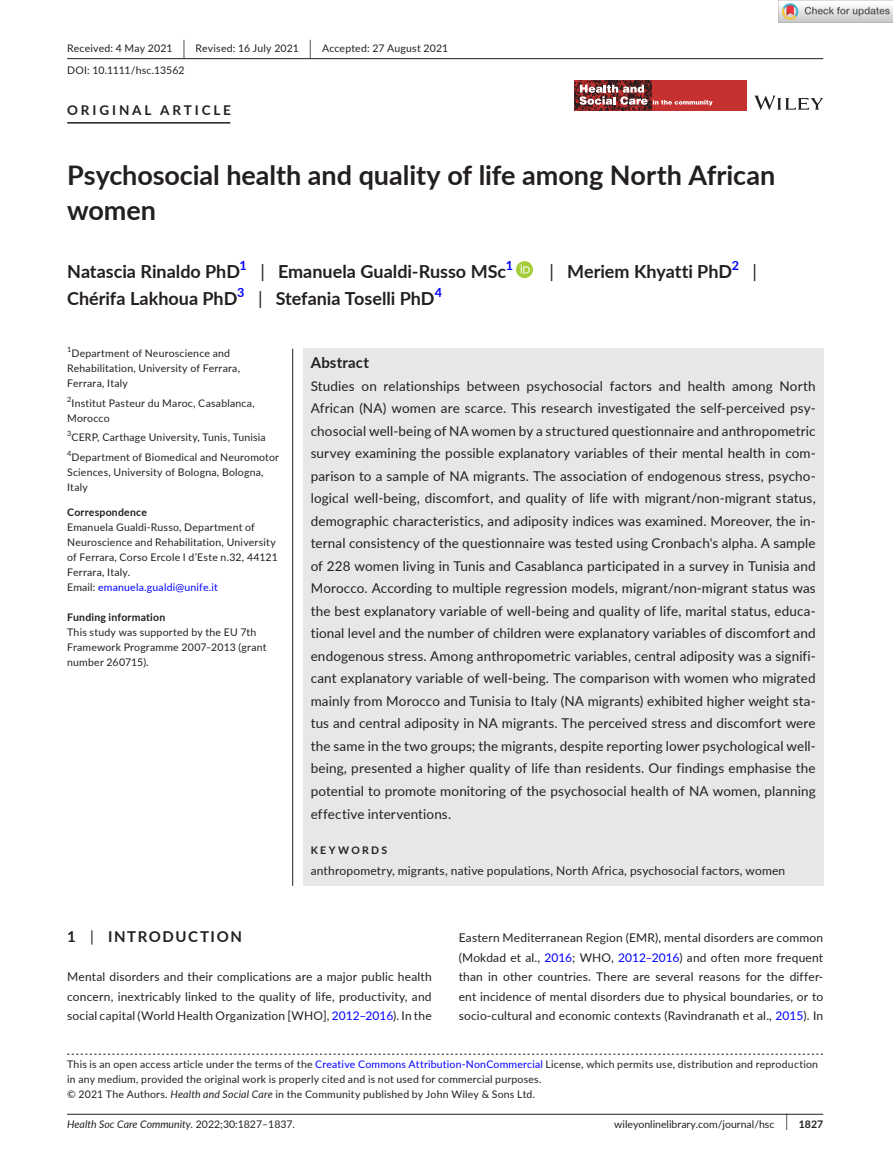
<style>
.page{position:relative;width:893px;height:1174px;background:#fff}
.page>*{position:absolute;margin:0;border:0;box-sizing:border-box;transform-origin:0 0}
.t1{font:700 27px/34.5px "Lato";color:#231f20}
.t2{font:700 18px "Lato";color:#231f20}
.t3{font:18px "Lato";color:#231f20}
.t4{font:700 15px "Lato";letter-spacing:.1em;color:#231f20}
.t5{font:700 15px "Lato";letter-spacing:.015em;color:#231f20}
.t6{font:13.5px/22.5px "Lato";letter-spacing:.01em;color:#231f20;text-align:justify}
.t7{font:700 13.5px "Lato";letter-spacing:.215em;color:#231f20}
.t8{font:700 12.6px "Lato";color:#00f}
.t9{font:12px/19.5px "Lato";letter-spacing:.015em;color:#231f20;text-align:justify}
.t10{font:10.5px/15px "Lato";letter-spacing:.02em;color:#231f20}
.t11{font:italic 10.5px "Lato";color:#231f20}
.t12{font:10.5px "Lato";color:#231f20}
.t13{font:700 10.5px "Lato";letter-spacing:.02em;color:#231f20}
.t14{font:700 10.5px "Lato";letter-spacing:.22em;color:#231f20}
.t15{font:7.35px "Lato";color:#231f20}
.s1{font-size:19.65px}
.s2{font-weight:400}
.s3{color:#00f}
.s4{font-style:italic}
.s5{font-style:normal}
.s6{font-size:17.4px}
.s7{font-weight:700}
</style>
<div class="page">
<hr style="left:67px;top:1113px;width:756px;height:1px;background:#231f20">
<svg style="left:754px;top:96px;width:69px;height:14px"></svg>
<img style="left:574px;top:80px;width:173px;height:30px">
<svg style="left:579px;top:85px;width:134px;height:21px"></svg>
<hr style="left:67px;top:58px;width:756px;height:1px;background:#231f20">
<hr style="left:67px;top:122px;width:163px;height:2px;background:#231f20">
<svg style="left:516px;top:261px;width:17px;height:17px"></svg>
<svg style="left:521px;top:264px;width:9px;height:9px"></svg>
<svg style="left:67px;top:1053px;width:756px;height:1px"></svg>
<div style="left:303px;top:349px;width:520px;height:536px;background:#e6e7e9"></div>
<hr style="left:292px;top:349px;width:1px;height:536px;background:#231f20">
<img style="left:779px;top:0;width:114px;height:23px">
<p class="t10" style="left:67px;top:37px;width:383px;line-height:21.8px">Received: 4 May 2021 <span class="s1">|</span> Revised: 16 July 2021 <span class="s1">|</span> Accepted: 27 August 2021<br>DOI: 10.1111/hsc.13562</p>
<p class="t7" style="left:67px;top:100px;width:165px">ORIGINAL ARTICLE</p>
<h1 class="t1" style="left:67px;top:157px;width:710px">Psychosocial health and quality of life among North African women</h1>
<h2 class="t2" style="left:67px;top:258px;width:174px">Natascia Rinaldo PhD</h2>
<p class="t8" style="left:240px;top:256px;width:9px">1</p>
<h2 class="t2" style="left:260px;top:258px;width:247px"><span class="s2">|</span> Emanuela Gualdi-Russo MSc</h2>
<p class="t8" style="left:506px;top:256px;width:9px">1</p>
<h2 class="t2" style="left:549px;top:258px;width:184px"><span class="s2">|</span> Meriem Khyatti PhD</h2>
<p class="t8" style="left:732px;top:256px;width:9px">2</p>
<h2 class="t3" style="left:753px;top:259px;width:6px">|</h2>
<h2 class="t2" style="left:67px;top:285px;width:172px">Chérifa Lakhoua PhD</h2>
<p class="t8" style="left:237px;top:283px;width:9px">3</p>
<h2 class="t2" style="left:258px;top:285px;width:178px"><span class="s2">|</span> Stefania Toselli PhD</h2>
<p class="t8" style="left:435px;top:283px;width:9px">4</p>
<p class="t15" style="left:67px;top:344px;width:6px">1</p>
<p class="t10" style="left:67px;top:345px;width:174px;text-indent:4px">Department of Neuroscience and<br>Rehabilitation, University of Ferrara,<br>Ferrara, Italy</p>
<p class="t15" style="left:67px;top:394px;width:6px">2</p>
<p class="t10" style="left:67px;top:395px;width:189px;text-indent:4px">Institut Pasteur du Maroc, Casablanca,<br>Morocco</p>
<p class="t10" style="left:67px;top:427px;width:213px;line-height:19.5px"><sup>3</sup>CERP, Carthage University, Tunis, Tunisia<br><sup>4</sup>Department of Biomedical and Neuromotor</p>
<p class="t10" style="left:67px;top:464px;width:198px">Sciences, University of Bologna, Bologna,<br>Italy</p>
<p class="t13" style="left:67px;top:504px;width:81px">Correspondence</p>
<p class="t10" style="left:67px;top:519px;width:212px">Emanuela Gualdi-Russo, Department of Neuroscience and Rehabilitation, University of Ferrara, Corso Ercole I d’Este n.32, 44121<br>Ferrara, Italy.<br>Email: <span class="s3">emanuela.gualdi@unife.it</span></p>
<p class="t13" style="left:67px;top:609px;width:100px">Funding information</p>
<p class="t10" style="left:67px;top:624px;width:201px">This study was supported by the EU 7th<br>Framework Programme 2007–2013 (grant number 260715).</p>
<p class="t5" style="left:311px;top:352px;width:60px">Abstract</p>
<p class="t6" style="left:311px;top:374px;width:507px">Studies on relationships between psychosocial factors and health among North African (NA) women are scarce. This research investigated the self-perceived psy&shy;chosocial well-being of NA women by a structured questionnaire and anthropometric survey examining the possible explanatory variables of their mental health in com&shy;parison to a sample of NA migrants. The association of endogenous stress, psycho&shy;logical well-being, discomfort, and quality of life with migrant/non-migrant status, demographic characteristics, and adiposity indices was examined. Moreover, the in&shy;ternal consistency of the questionnaire was tested using Cronbach's alpha. A sample of 228 women living in Tunis and Casablanca participated in a survey in Tunisia and Morocco. According to multiple regression models, migrant/non-migrant status was the best explanatory variable of well-being and quality of life, marital status, educa&shy;tional level and the number of children were explanatory variables of discomfort and endogenous stress. Among anthropometric variables, central adiposity was a signifi&shy;cant explanatory variable of well-being. The comparison with women who migrated mainly from Morocco and Tunisia to Italy (NA migrants) exhibited higher weight sta&shy;tus and central adiposity in NA migrants. The perceived stress and discomfort were the same in the two groups; the migrants, despite reporting lower psychological well&shy;being, presented a higher quality of life than residents. Our findings emphasise the potential to promote monitoring of the psychosocial health of NA women, planning effective interventions.</p>
<p class="t14" style="left:311px;top:842px;width:78px">KEYWORDS</p>
<p class="t9" style="left:311px;top:860px;width:476px">anthropometry, migrants, native populations, North Africa, psychosocial factors, women</p>
<p class="t4" style="left:67px;top:925px;width:176px">1 <span class="s2">|</span> INTRODUCTION</p>
<p class="t9" style="left:67px;top:966px;width:366px">Mental disorders and their complications are a major public health concern, inextricably linked to the quality of life, productivity, and social capital (World Health Organization [WHO], <span class="s3">2012–2016</span>). In the</p>
<p class="t9" style="left:459px;top:927px;width:366px">Eastern Mediterranean Region (EMR), mental disorders are common (Mokdad et al., <span class="s3">2016</span>; WHO, <span class="s3">2012–2016</span>) and often more frequent than in other countries. There are several reasons for the differ&shy;ent incidence of mental disorders due to physical boundaries, or to socio-cultural and economic contexts (Ravindranath et al., <span class="s3">2015</span>). In</p>
<p class="t10" style="left:67px;top:1056px;width:752px">This is an open access article under the terms of the <span class="s3">Creative Commons Attribution-NonCommercial</span> License, which permits use, distribution and reproduction in any medium, provided the original work is properly cited and is not used for commercial purposes.<br>© 2021 The Authors. <span class="s4">Health and Social Care</span> in the Community published by John Wiley &amp; Sons Ltd.</p>
<p class="t11" style="left:67px;top:1116px;width:229px">Health Soc Care Community. <span class="s5">2022;30:1827–1837.</span></p>
<p class="t12" style="left:614px;top:1116px;width:210px">wileyonlinelibrary.com/journal/hsc <span class="s6">|</span> <span class="s7">1827</span></p>
</div>
